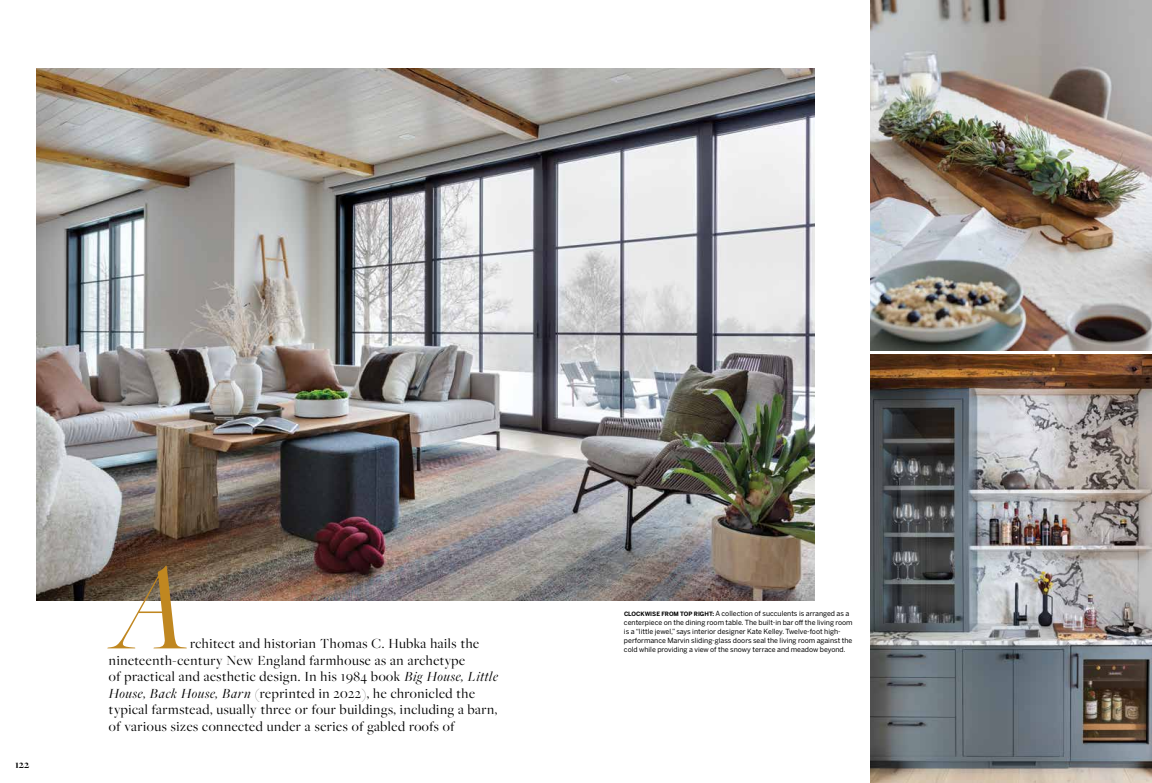
<style>
.page{position:relative;width:1152px;height:783px;background:#fff}
.page>*{position:absolute;margin:0;border:0;box-sizing:border-box;transform-origin:0 0}
.t1{font:italic 130px "Freight Big Pro";color:#c08720}
.t2{font:14.5px/16.5px "Freight Big Pro";letter-spacing:.04em;color:#000}
.t3{font:700 11px "Freight Big Pro";color:#000}
.t4{font:7px/9px "Benton Sans";color:#000}
.s1{font-style:italic}
.s2{font-weight:700;font-size:5.9px}
</style>
<div class="page">
<img style="left:870px;top:354px;width:282px;height:429px">
<img style="left:870px;top:0;width:282px;height:351px">
<img style="left:36px;top:68px;width:779px;height:533px">
<p class="t3" style="left:15px;top:757px;width:16px">122</p>
<h1 class="t1" style="left:114px;top:522px;width:81px">A</h1>
<p class="t2" style="left:109px;top:635px;width:390px;text-indent:81px">rchitect and historian Thomas C. Hubka hails the nineteenth-century New England farmhouse as an archetype<br>of practical and aesthetic design. In his 1984 book <span class="s1">Big House, Little House, Back House, Barn</span> (reprinted in 2022), he chronicled the typical farmstead, usually three or four buildings, including a barn, of various sizes connected under a series of gabled roofs of</p>
<p class="t4" style="left:624px;top:608px;width:230px"><span class="s2">CLOCKWISE FROM TOP RIGHT:</span> A collection of succulents is arranged as a centerpiece on the dining room table. The built-in bar off the living room is a “little jewel,” says interior designer Kate Kelley. Twelve-foot high&shy;performance Marvin sliding-glass doors seal the living room against the</p>
<p class="t4" style="left:624px;top:645px;width:223px">cold while providing a view of the snowy terrace and meadow beyond.</p>
</div>
